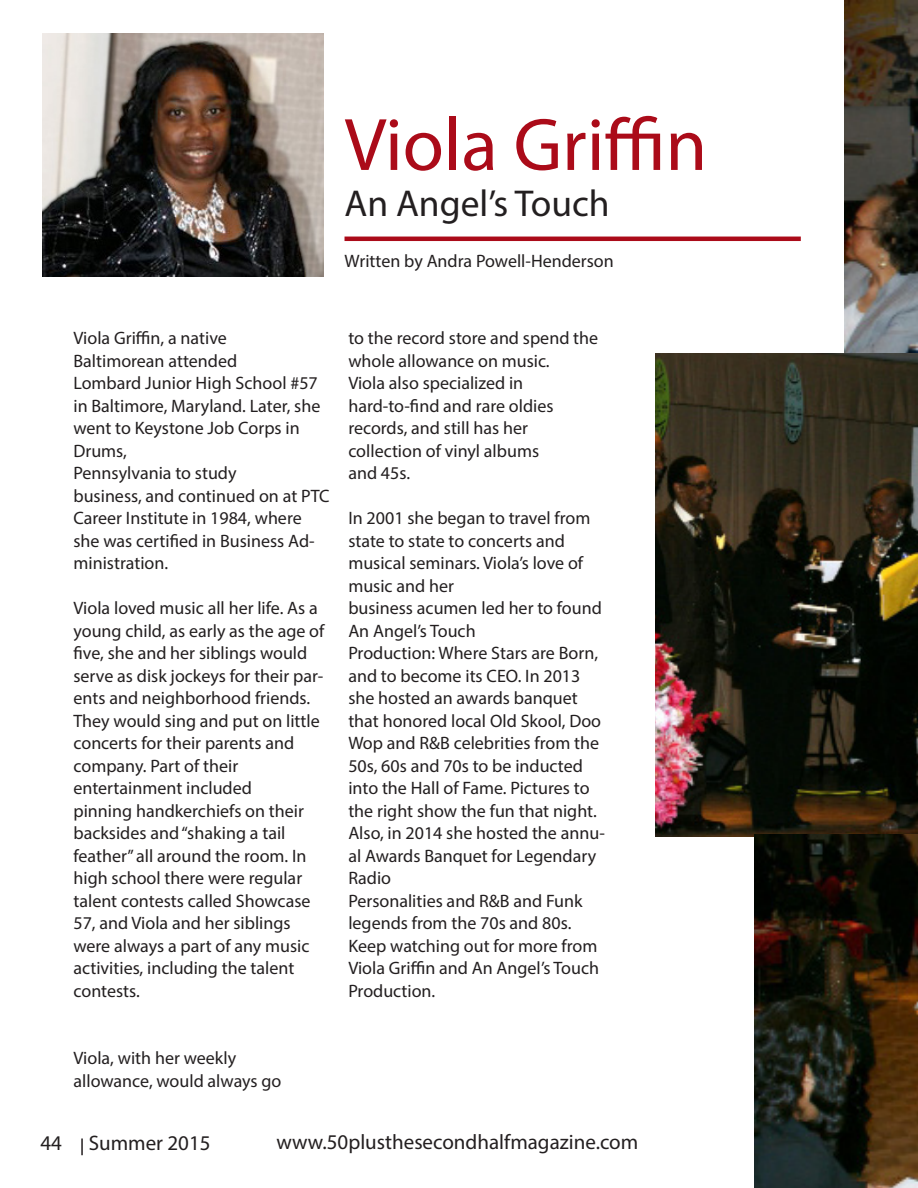
<style>
.page{position:relative;width:918px;height:1188px;background:#fff}
.page>*{position:absolute;margin:0;border:0;box-sizing:border-box;transform-origin:0 0}
.t1{font:75px "Myriad Pro";color:#ab0b19}
.t2{font:37.5px "Myriad Pro";color:#231f20}
.t3{font:21px "Myriad Pro";color:#231f20}
.t4{font:18px/22.5px "Myriad Pro";color:#231f20}
</style>
<div class="page">
<img style="left:43px;top:34px;width:281px;height:243px">
<img style="left:845px;top:0;width:73px;height:354px">
<img style="left:655px;top:354px;width:263px;height:483px">
<img style="left:754px;top:834px;width:164px;height:354px">
<hr style="left:345px;top:237px;width:456px;height:4px;background:#ab0b19">
<svg style="left:81px;top:1138px;width:2px;height:17px"></svg>
<p class="t1" style="left:345px;top:99px;width:364px">Viola Griffin</p>
<p class="t2" style="left:345px;top:180px;width:267px">An Angel’s Touch</p>
<p class="t4" style="left:345px;top:249px;width:271px">Written by Andra Powell-Henderson</p>
<p class="t4" style="left:74px;top:327px;width:258px">Viola Griffin, a native<br>Baltimorean attended<br>Lombard Junior High School #57 in Baltimore, Maryland. Later, she went to Keystone Job Corps in<br>Drums,<br>Pennsylvania to study<br>business, and continued on at PTC<br>Career Institute in 1984, where she was certified in Business Ad&shy;ministration.</p>
<p class="t4" style="left:74px;top:597px;width:252px">Viola loved music all her life. As a young child, as early as the age of five, she and her siblings would serve as disk jockeys for their par&shy;ents and neighborhood friends.<br>They would sing and put on little concerts for their parents and company. Part of their entertainment included<br>pinning handkerchiefs on their backsides and “shaking a tail feather” all around the room. In high school there were regular talent contests called Showcase<br>57, and Viola and her siblings were always a part of any music activities, including the talent contests.</p>
<p class="t4" style="left:348px;top:327px;width:251px">to the record store and spend the whole allowance on music.<br>Viola also specialized in hard-to-find and rare oldies records, and still has her collection of vinyl albums<br>and 45s.</p>
<p class="t4" style="left:348px;top:507px;width:258px">In 2001 she began to travel from state to state to concerts and musical seminars. Viola’s love of music and her<br>business acumen led her to found<br>An Angel’s Touch<br>Production: Where Stars are Born, and to become its CEO. In 2013 she hosted an awards banquet that honored local Old Skool, Doo<br>Wop and R&amp;B celebrities from the<br>50s, 60s and 70s to be inducted into the Hall of Fame. Pictures to the right show the fun that night.<br>Also, in 2014 she hosted the annu&shy;al Awards Banquet for Legendary<br>Radio<br>Personalities and R&amp;B and Funk legends from the 70s and 80s.<br>Keep watching out for more from<br>Viola Griffin and An Angel’s Touch<br>Production.</p>
<p class="t4" style="left:74px;top:1047px;width:210px">Viola, with her weekly allowance, would always go</p>
<p class="t3" style="left:40px;top:1130px;width:23px">44</p>
<p class="t3" style="left:89px;top:1130px;width:123px">Summer 2015</p>
<p class="t3" style="left:276px;top:1129px;width:363px">www.50plusthesecondhalfmagazine.com</p>
</div>
